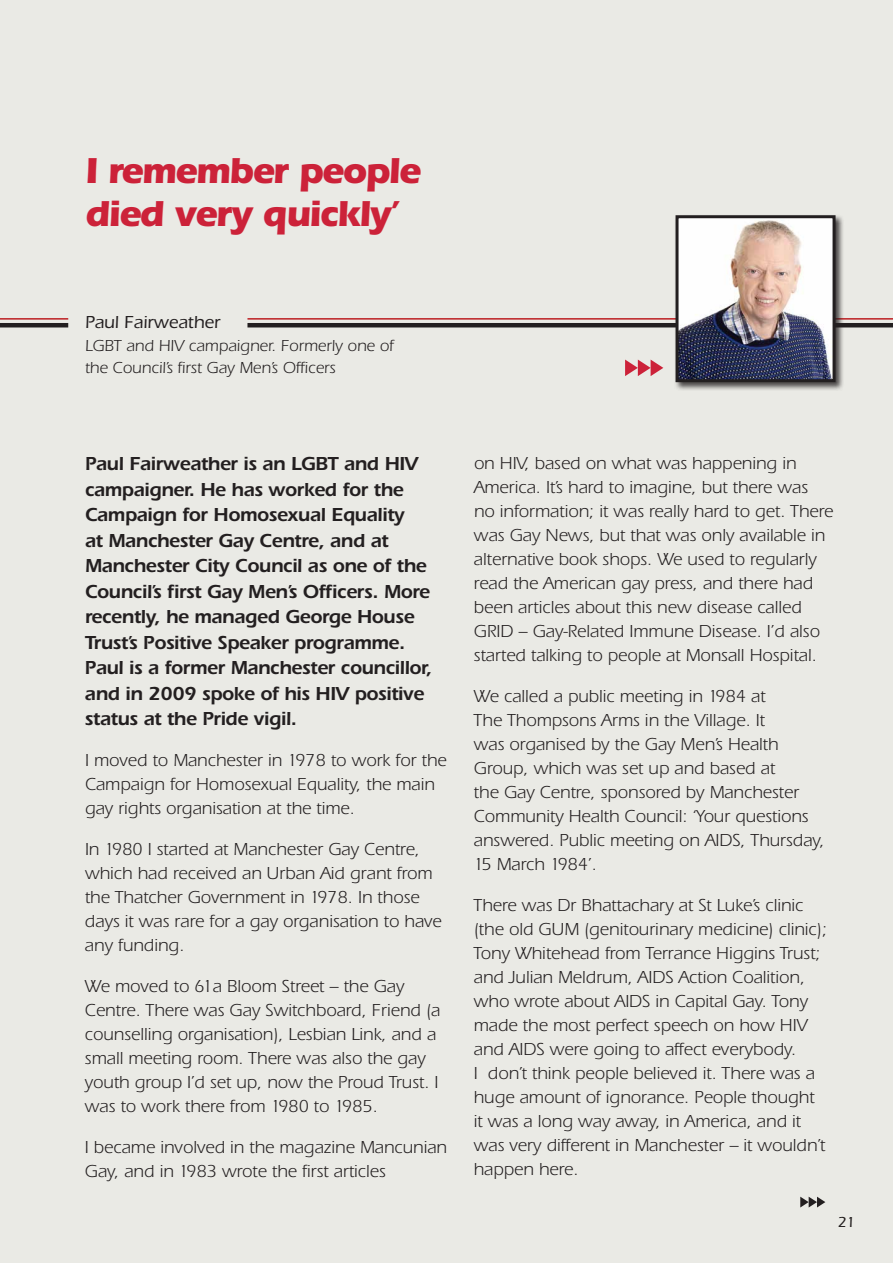
<style>
.page{position:relative;width:893px;height:1263px;background:#eaeae5}
.page>*{position:absolute;margin:0;border:0;box-sizing:border-box;transform-origin:0 0}
.t1{font:700 37.35px/43.5px "ITC Eras Std";letter-spacing:-.04em;color:#cc2239}
.t2{font:600 19.5px/25.5px "ITC Eras Std";letter-spacing:-.02em;color:#231f20}
.t3{font:18px/24px "ITC Eras Std";color:#231f20}
.t4{font:500 18px "ITC Eras Std";color:#231f20}
.t5{font:16.5px/22.5px "ITC Eras Std";color:#231f20}
.t6{font:500 15px "ITC Eras Std";color:#231f20}
</style>
<div class="page">
<hr style="left:247px;top:318px;width:646px;height:2px;background:#bd1e22">
<hr style="left:247px;top:323px;width:646px;height:4px;background:#231f20">
<div style="left:674px;top:214px;width:170px;height:177px;background:#231f20;opacity:.8"></div>
<img style="left:679px;top:219px;width:152px;height:159px">
<div style="left:675px;top:215px;width:160px;height:167px;border:3px solid #231f20"></div>
<svg style="left:625px;top:360px;width:38px;height:16px"></svg>
<hr style="left:0;top:318px;width:68px;height:2px;background:#bd1e22">
<hr style="left:0;top:323px;width:68px;height:4px;background:#231f20">
<svg style="left:800px;top:1197px;width:25px;height:10px"></svg>
<h1 class="t1" style="left:85px;top:149px;width:338px">I remember people died very quickly’</h1>
<p class="t4" style="left:85px;top:312px;width:137px">Paul Fairweather</p>
<p class="t5" style="left:85px;top:334px;width:310px">LGBT and HIV campaigner. Formerly one of the Council’s first Gay Men’s Officers</p>
<p class="t2" style="left:85px;top:451px;width:349px">Paul Fairweather is an LGBT and HIV campaigner. He has worked for the Campaign for Homosexual Equality<br>at Manchester Gay Centre, and at Manchester City Council as one of the Council’s first Gay Men’s Officers. More recently, he managed George House Trust’s Positive Speaker programme.<br>Paul is a former Manchester councillor, and in 2009 spoke of his HIV positive status at the Pride vigil.</p>
<p class="t3" style="left:85px;top:748px;width:364px">I moved to Manchester in 1978 to work for the<br>Campaign for Homosexual Equality, the main gay rights organisation at the time.</p>
<p class="t3" style="left:85px;top:837px;width:359px">In 1980 I started at Manchester Gay Centre, which had received an Urban Aid grant from the Thatcher Government in 1978. In those days it was rare for a gay organisation to have any funding.</p>
<p class="t3" style="left:85px;top:974px;width:358px">We moved to 61a Bloom Street – the Gay Centre. There was Gay Switchboard, Friend (a counselling organisation), Lesbian Link, and a small meeting room. There was also the gay youth group I’d set up, now the Proud Trust. I was to work there from 1980 to 1985.</p>
<p class="t3" style="left:85px;top:1135px;width:364px">I became involved in the magazine Mancunian<br>Gay, and in 1983 wrote the first articles</p>
<p class="t3" style="left:474px;top:451px;width:362px">on HIV, based on what was happening in America. It’s hard to imagine, but there was no information; it was really hard to get. There was Gay News, but that was only available in alternative book shops. We used to regularly read the American gay press, and there had been articles about this new disease called GRID – Gay-Related Immune Disease. I’d also started talking to people at Monsall Hospital.</p>
<p class="t3" style="left:474px;top:684px;width:353px">We called a public meeting in 1984 at<br>The Thompsons Arms in the Village. It<br>was organised by the Gay Men’s Health Group, which was set up and based at<br>the Gay Centre, sponsored by Manchester Community Health Council: ‘Your questions answered. Public meeting on AIDS, Thursday, 15 March 1984’.</p>
<p class="t3" style="left:474px;top:893px;width:355px">There was Dr Bhattachary at St Luke’s clinic (the old GUM (genitourinary medicine) clinic); Tony Whitehead from Terrance Higgins Trust; and Julian Meldrum, AIDS Action Coalition, who wrote about AIDS in Capital Gay. Tony made the most perfect speech on how HIV and AIDS were going to affect everybody.<br>I don’t think people believed it. There was a huge amount of ignorance. People thought it was a long way away, in America, and it was very different in Manchester – it wouldn’t happen here.</p>
<p class="t6" style="left:838px;top:1214px;width:19px">21</p>
</div>
